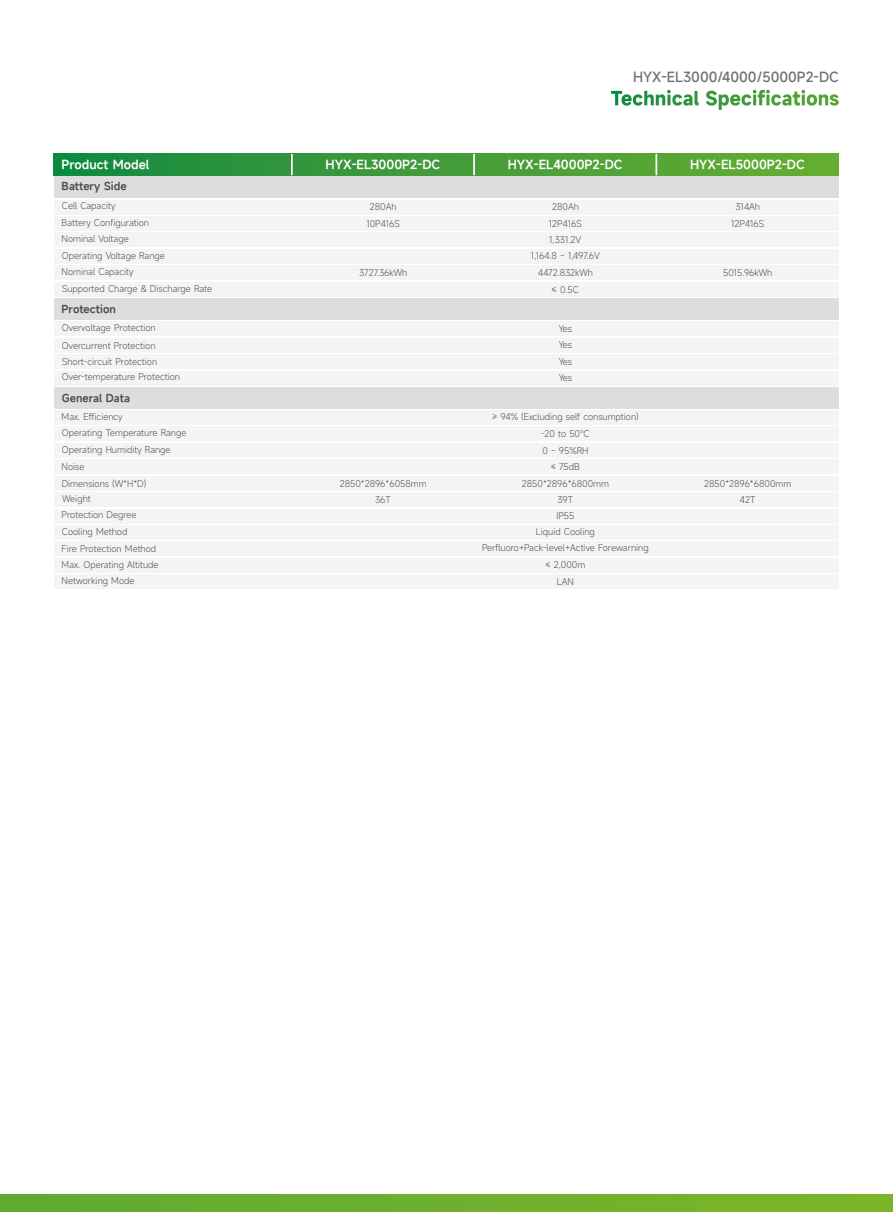
<style>
.page{position:relative;width:893px;height:1212px;background:#fff}
.page>*{position:absolute;margin:0;border:0;box-sizing:border-box;transform-origin:0 0}
.t1{font:500 13.5px "Mi Sans";color:#717171}
.t2{font:600 12px "Mi Sans";color:#fff}
.t3{font:600 10.5px "Mi Sans";color:#4c4948}
.t4{font:300 9px/16.5px "Mi Sans";color:#4c4948}
</style>
<div class="page">
<svg style="left:53px;top:89px;width:786px;height:435px"></svg>
<div style="left:0;top:1194px;width:893px;height:18px;background:linear-gradient(to right,#5fab32,#7db42a)"></div>
<img style="left:611px;top:91px;width:11px;height:14px">
<svg style="left:621px;top:94px;width:22px;height:12px"></svg>
<img style="left:644px;top:91px;width:10px;height:14px">
<svg style="left:656px;top:94px;width:9px;height:11px"></svg>
<img style="left:667px;top:90px;width:4px;height:15px">
<svg style="left:672px;top:94px;width:20px;height:12px"></svg>
<img style="left:694px;top:91px;width:5px;height:14px">
<img style="left:706px;top:91px;width:11px;height:15px">
<img style="left:719px;top:94px;width:10px;height:16px">
<svg style="left:730px;top:94px;width:21px;height:12px"></svg>
<img style="left:753px;top:90px;width:3px;height:15px">
<img style="left:758px;top:90px;width:12px;height:15px">
<svg style="left:771px;top:94px;width:20px;height:12px"></svg>
<img style="left:793px;top:92px;width:7px;height:14px">
<img style="left:801px;top:90px;width:4px;height:15px">
<svg style="left:807px;top:94px;width:32px;height:12px"></svg>
<div style="left:54px;top:154px;width:785px;height:21px;background:linear-gradient(to right,#158a41,#6aae32)"></div>
<hr style="left:291px;top:154px;width:2px;height:21px;background:#fff">
<hr style="left:473px;top:154px;width:2px;height:21px;background:#fff">
<svg style="left:656px;top:154px;width:1px;height:21px"></svg>
<div style="left:54px;top:177px;width:785px;height:21px;background:#dcdddd"></div>
<div style="left:54px;top:200px;width:785px;height:14px;background:#f4f4f4"></div>
<div style="left:54px;top:216px;width:785px;height:15px;background:#f4f4f4"></div>
<div style="left:54px;top:233px;width:785px;height:14px;background:#f4f4f4"></div>
<div style="left:54px;top:249px;width:785px;height:15px;background:#f4f4f4"></div>
<div style="left:54px;top:265px;width:785px;height:15px;background:#f4f4f4"></div>
<div style="left:54px;top:282px;width:785px;height:15px;background:#f4f4f4"></div>
<div style="left:54px;top:371px;width:785px;height:14px;background:#f4f4f4"></div>
<div style="left:54px;top:321px;width:785px;height:15px;background:#f4f4f4"></div>
<div style="left:54px;top:338px;width:785px;height:15px;background:#f4f4f4"></div>
<div style="left:54px;top:354px;width:785px;height:15px;background:#f4f4f4"></div>
<div style="left:54px;top:298px;width:785px;height:22px;background:#dcdddd"></div>
<div style="left:54px;top:410px;width:785px;height:15px;background:#f4f4f4"></div>
<div style="left:54px;top:426px;width:785px;height:15px;background:#f4f4f4"></div>
<div style="left:54px;top:443px;width:785px;height:15px;background:#f4f4f4"></div>
<div style="left:54px;top:459px;width:785px;height:15px;background:#f4f4f4"></div>
<div style="left:54px;top:476px;width:785px;height:15px;background:#f4f4f4"></div>
<div style="left:54px;top:492px;width:785px;height:15px;background:#f4f4f4"></div>
<div style="left:54px;top:509px;width:785px;height:14px;background:#f4f4f4"></div>
<div style="left:54px;top:525px;width:785px;height:15px;background:#f4f4f4"></div>
<div style="left:54px;top:541px;width:785px;height:15px;background:#f4f4f4"></div>
<div style="left:54px;top:558px;width:785px;height:15px;background:#f4f4f4"></div>
<div style="left:54px;top:574px;width:785px;height:15px;background:#f4f4f4"></div>
<div style="left:54px;top:387px;width:785px;height:21px;background:#dcdddd"></div>
<h1 class="t1" style="left:633px;top:69px;width:207px">HYX-EL3000/4000/5000P2-DC</h1>
<h2 class="t2" style="left:61px;top:158px;width:89px">Product Model</h2>
<h2 class="t2" style="left:325px;top:158px;width:116px">HYX-EL3000P2-DC</h2>
<h2 class="t2" style="left:508px;top:158px;width:117px">HYX-EL4000P2-DC</h2>
<h2 class="t2" style="left:690px;top:158px;width:117px">HYX-EL5000P2-DC</h2>
<p class="t4" style="left:370px;top:199px;width:28px">280Ah</p>
<p class="t4" style="left:552px;top:199px;width:28px">280Ah</p>
<p class="t4" style="left:735px;top:199px;width:26px">314Ah</p>
<p class="t4" style="left:366px;top:215px;width:35px">10P416S</p>
<p class="t4" style="left:549px;top:215px;width:34px">12P416S</p>
<p class="t4" style="left:731px;top:215px;width:34px">12P416S</p>
<p class="t4" style="left:531px;top:231px;width:71px;text-align:center">1,331.2V<br>1,164.8 ~ 1,497.6V</p>
<p class="t4" style="left:359px;top:265px;width:50px">3727.36kWh</p>
<p class="t4" style="left:538px;top:265px;width:56px">4472.832kWh</p>
<p class="t4" style="left:723px;top:265px;width:51px">5015.96kWh</p>
<p class="t4" style="left:552px;top:281px;width:29px">≤ 0.5C</p>
<p class="t3" style="left:62px;top:181px;width:67px">Battery Side</p>
<p class="t4" style="left:62px;top:198px;width:55px">Cell Capacity</p>
<p class="t4" style="left:62px;top:231px;width:152px">Nominal Voltage<br>Operating Voltage Range<br>Nominal Capacity<br>Supported Charge &amp; Discharge Rate</p>
<p class="t4" style="left:62px;top:214px;width:89px">Battery Configuration</p>
<p class="t3" style="left:62px;top:304px;width:56px">Protection</p>
<p class="t4" style="left:62px;top:319px;width:95px;line-height:17.5px">Overvoltage Protection<br>Overcurrent Protection</p>
<p class="t4" style="left:62px;top:354px;width:120px;line-height:15.5px">Short-circuit Protection<br>Over-temperature Protection</p>
<p class="t3" style="left:62px;top:392px;width:70px">General Data</p>
<p class="t4" style="left:62px;top:424px;width:126px">Operating Temperature Range<br>Operating Humidity Range</p>
<p class="t4" style="left:62px;top:408px;width:63px">Max. Efficiency</p>
<p class="t4" style="left:62px;top:458px;width:24px">Noise</p>
<p class="t4" style="left:62px;top:475px;width:86px">Dimensions (W*H*D)</p>
<p class="t4" style="left:62px;top:490px;width:76px">Weight<br>Protection Degree</p>
<p class="t4" style="left:62px;top:523px;width:96px;line-height:17.5px">Cooling Method<br>Fire Protection Method</p>
<p class="t4" style="left:62px;top:556px;width:98px">Max. Operating Altitude</p>
<p class="t4" style="left:62px;top:572px;width:74px">Networking Mode</p>
<p class="t4" style="left:559px;top:320px;width:15px;text-align:justify">Yes Yes Yes</p>
<p class="t4" style="left:559px;top:370px;width:15px">Yes</p>
<p class="t4" style="left:492px;top:408px;width:148px">≥ 94% (Excluding self consumption)</p>
<p class="t4" style="left:542px;top:442px;width:48px;text-align:center">0 ~ 95%RH ≤ 75dB</p>
<p class="t4" style="left:541px;top:425px;width:50px">-20 to 50°C</p>
<p class="t4" style="left:340px;top:475px;width:88px">2850*2896*6058mm</p>
<p class="t4" style="left:522px;top:475px;width:89px">2850*2896*6800mm</p>
<p class="t4" style="left:704px;top:475px;width:89px">2850*2896*6800mm</p>
<p class="t4" style="left:375px;top:491px;width:17px">36T</p>
<p class="t4" style="left:557px;top:491px;width:17px">39T</p>
<p class="t4" style="left:740px;top:491px;width:17px">42T</p>
<p class="t4" style="left:482px;top:523px;width:168px;text-align:center">Liquid Cooling<br>Perfluoro+Pack-level+Active Forewarning ≤ 2,000m<br>LAN</p>
<p class="t4" style="left:556px;top:508px;width:19px">IP55</p>
</div>
